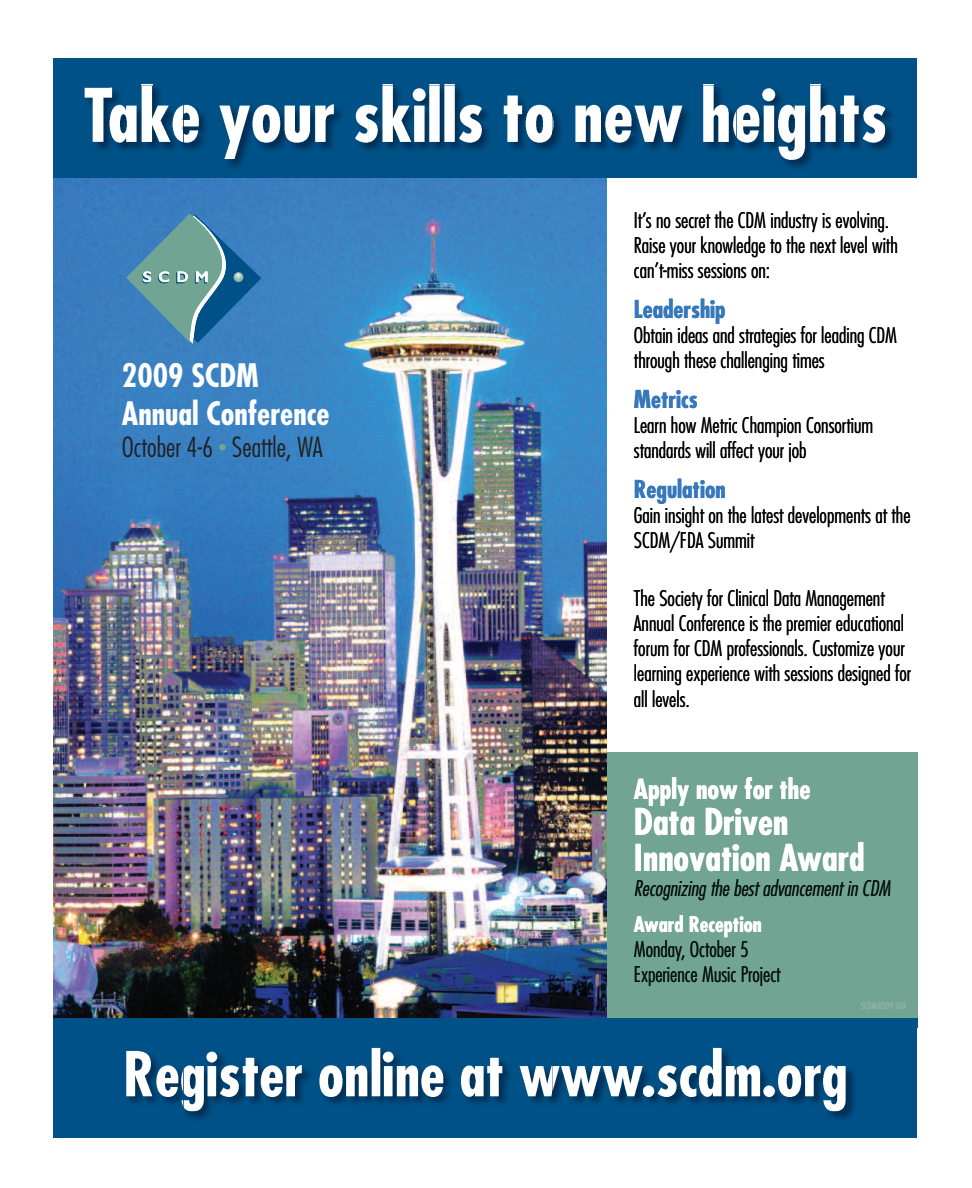
<style>
.page{position:relative;width:972px;height:1188px;background:#fff}
.page>*{position:absolute;margin:0;border:0;box-sizing:border-box;transform-origin:0 0}
.t1{font:36px "Futura Condensed Bold+JKPKQJ";color:#fff}
.t2{font:31.5px/37.8px "Futura Condensed Bold+JKPKQJ";color:#fff}
.t3{font:27px "Futura Condensed Light+POIPCJ";color:#231f20}
.t4{font:27px "Futura Condensed Bold+JKPKQJ";color:#fff}
.t5{font:24px "Futura Condensed Bold+JKPKQJ";color:#3778bd}
.t6{font:21px "Futura Condensed Light+POIPCJ";color:#000}
.t7{font:21px "Futura Condensed Light+POIPCJ";color:#01150e}
.t8{font:21px "Futura Condensed Light Oblique+XQXXAD";color:#01150e}
.t9{font:21px "Futura Condensed Bold+JKPKQJ";color:#fff}
.t10{font:21px "Futura Condensed Light+POIPCJ";color:#231f20}
.t11{font:9px "Futura Condensed Light+POIPCJ";color:#90b6a9}
</style>
<div class="page">
<div style="left:602px;top:753px;width:315px;height:274px;background:#71a492"></div>
<img style="left:53px;top:177px;width:554px;height:841px">
<div style="left:53px;top:58px;width:864px;height:119px;background:#005187"></div>
<div style="left:53px;top:1018px;width:864px;height:119px;background:#005187"></div>
<img style="left:184px;top:85px;width:553px;height:65px">
<img style="left:141px;top:84px;width:12px;height:1px">
<img style="left:382px;top:84px;width:73px;height:1px">
<img style="left:84px;top:85px;width:100px;height:65px">
<img style="left:112px;top:135px;width:72px;height:8px">
<img style="left:84px;top:88px;width:28px;height:54px">
<svg style="left:110px;top:88px;width:2px;height:10px"></svg>
<img style="left:184px;top:139px;width:184px;height:28px">
<img style="left:368px;top:139px;width:180px;height:4px">
<img style="left:575px;top:138px;width:154px;height:5px">
<img style="left:737px;top:85px;width:156px;height:82px">
<svg style="left:126px;top:214px;width:135px;height:130px;background:#4d8aab"></svg>
<img style="left:126px;top:1047px;width:728px;height:72px">
<img style="left:184px;top:1095px;width:183px;height:16px">
<img style="left:372px;top:1093px;width:180px;height:4px">
<img style="left:643px;top:1091px;width:92px;height:6px">
<img style="left:552px;top:1087px;width:85px;height:9px">
<img style="left:739px;top:1094px;width:107px;height:17px">
<svg style="left:219px;top:444px;width:7px;height:7px"></svg>
<h2 class="t2" style="left:122px;top:359px;width:209px">2009 SCDM<br>Annual Conference</h2>
<p class="t3" style="left:122px;top:436px;width:202px">October 4-6 Seattle, WA</p>
<p class="t6" style="left:634px;top:211px;width:257px">It’s no secret the CDM industry is evolving.</p>
<p class="t6" style="left:634px;top:236px;width:265px">Raise your knowledge to the next level with</p>
<p class="t6" style="left:634px;top:261px;width:138px">can’t-miss sessions on:</p>
<p class="t5" style="left:634px;top:298px;width:93px">Leadership</p>
<p class="t6" style="left:634px;top:351px;width:192px">through these challenging times</p>
<p class="t6" style="left:634px;top:326px;width:265px">Obtain ideas and strategies for leading CDM</p>
<p class="t5" style="left:634px;top:388px;width:65px">Metrics</p>
<p class="t6" style="left:634px;top:416px;width:241px">Learn how Metric Champion Consortium</p>
<p class="t6" style="left:634px;top:441px;width:174px">standards will affect your job</p>
<p class="t5" style="left:634px;top:478px;width:93px">Regulation</p>
<p class="t6" style="left:634px;top:506px;width:278px">Gain insight on the latest developments at the</p>
<p class="t6" style="left:634px;top:531px;width:122px">SCDM/FDA Summit</p>
<p class="t6" style="left:634px;top:589px;width:252px">The Society for Clinical Data Management</p>
<p class="t6" style="left:634px;top:614px;width:272px">Annual Conference is the premier educational</p>
<p class="t6" style="left:634px;top:639px;width:272px">forum for CDM professionals. Customize your</p>
<p class="t6" style="left:634px;top:665px;width:279px">learning experience with sessions designed for</p>
<p class="t6" style="left:634px;top:690px;width:57px">all levels.</p>
<p class="t10" style="left:641px;top:690px;width:8px">ll</p>
<p class="t4" style="left:634px;top:777px;width:178px">Apply now for the</p>
<h1 class="t1" style="left:634px;top:806px;width:156px">Data Driven</h1>
<h1 class="t1" style="left:634px;top:842px;width:232px">Innovation Award</h1>
<p class="t8" style="left:634px;top:879px;width:258px">Recognizing the best advancement in CDM</p>
<p class="t9" style="left:634px;top:915px;width:129px">Award Reception</p>
<p class="t7" style="left:634px;top:966px;width:148px">Experience Music Project</p>
<p class="t7" style="left:634px;top:940px;width:116px">Monday, October 5</p>
<p class="t11" style="left:861px;top:1002px;width:46px">SCDM-0509-108</p>
</div>
